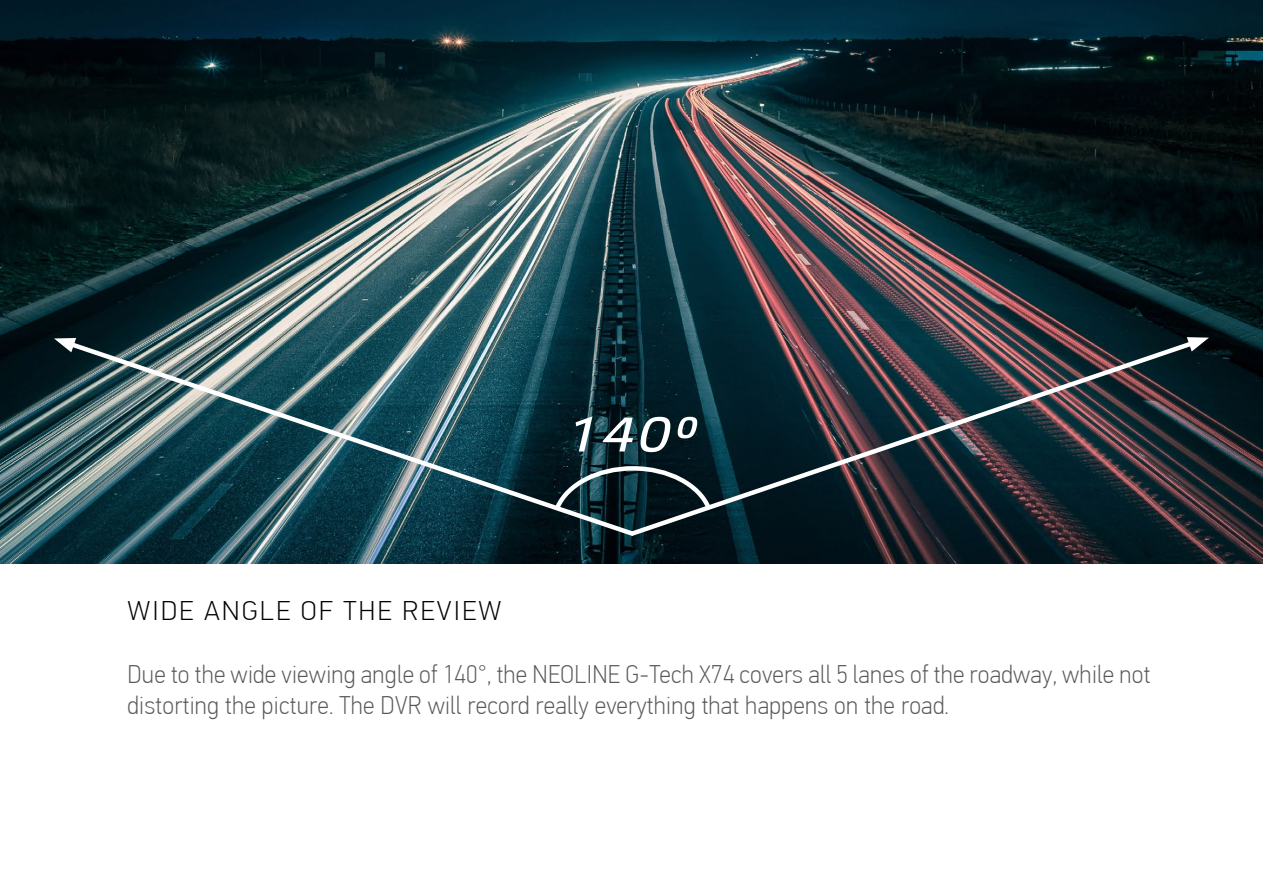
<style>
.page{position:relative;width:1263px;height:893px;background:#fff}
.page>*{position:absolute;margin:0;border:0;box-sizing:border-box;transform-origin:0 0}
.t1{font:italic 48.6px "Elektra Text Pro";color:#fff;scale:1.11 1}
.t2{font:100 27px "PF Din Text Cond Pro";letter-spacing:.06em;color:#000;scale:1.22 1}
.t3{font:100 25.5px/31.5px "PF Din Text Cond Pro";letter-spacing:.01em;color:#58595b;scale:1.09 1}
</style>
<div class="page">
<img style="left:0;top:0;width:1263px;height:563px">
<img style="left:60px;top:337px;width:566px;height:203px">
<svg style="left:54px;top:338px;width:22px;height:14px"></svg>
<svg style="left:626px;top:336px;width:577px;height:204px;background:#27323a"></svg>
<svg style="left:1187px;top:337px;width:22px;height:14px"></svg>
<svg style="left:552px;top:464px;width:162px;height:49px;background:#243940"></svg>
<p class="t2" style="left:128px;top:595px;width:308px">WIDE ANGLE OF THE REVIEW</p>
<h1 class="t1" style="left:566px;top:409px;width:119px">140°</h1>
<p class="t3" style="left:128px;top:658px;width:940px">Due to the wide viewing angle of 140°, the NEOLINE G-Tech X74 covers all 5 lanes of the roadway, while not distorting the picture. The DVR will record really everything that happens on the road.</p>
</div>
